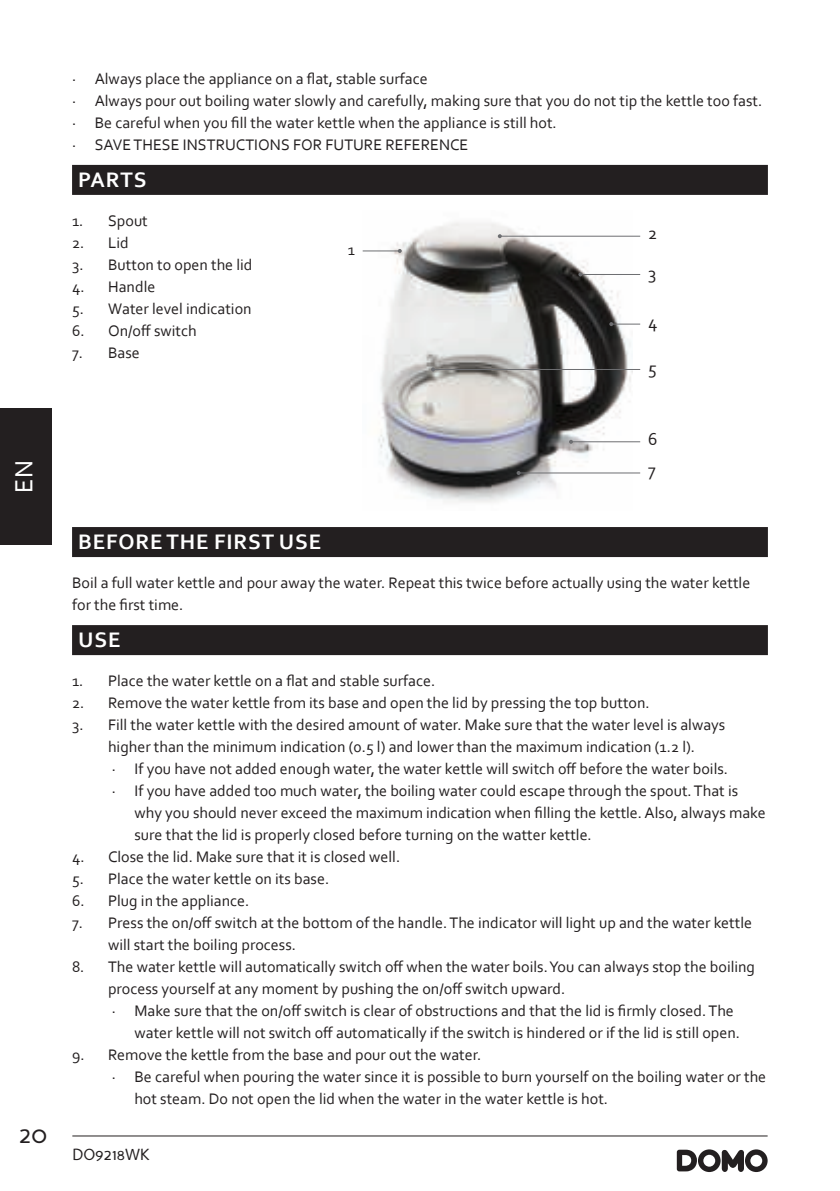
<style>
.page{position:relative;width:840px;height:1191px;background:#fff}
.page>*{position:absolute;margin:0;border:0;box-sizing:border-box;transform-origin:0 0}
.t1{font:26px "Corbel";color:#fff}
.t2{font:24px "Perspective Sans";color:#231f20}
.t3{font:700 22px "Corbel";letter-spacing:.04em;color:#fff}
.t4{font:18px/31.2px "Corbel";color:#231f20}
.t5{font:16px/22px "Corbel";color:#231f20}
.t6{font:16px "Perspective Sans";color:#231f20}
</style>
<div class="page">
<hr style="left:72px;top:1135px;width:695px;height:1px;background:#231f20">
<svg style="left:676px;top:1149px;width:91px;height:23px"></svg>
<div style="left:0;top:408px;width:51px;height:136px;background:#231f20"></div>
<div style="left:72px;top:165px;width:695px;height:30px;background:#231f20"></div>
<div style="left:72px;top:527px;width:695px;height:30px;background:#231f20"></div>
<div style="left:72px;top:625px;width:695px;height:30px;background:#231f20"></div>
<img style="left:362px;top:222px;width:270px;height:281px">
<hr style="left:499px;top:236px;width:140px;height:1px;background:#6d6e71">
<svg style="left:497px;top:234px;width:4px;height:4px"></svg>
<hr style="left:580px;top:274px;width:59px;height:1px;background:#6d6e71">
<svg style="left:578px;top:272px;width:4px;height:4px"></svg>
<svg style="left:609px;top:322px;width:31px;height:4px"></svg>
<hr style="left:433px;top:369px;width:207px;height:1px;background:#6d6e71">
<svg style="left:431px;top:367px;width:4px;height:4px"></svg>
<hr style="left:570px;top:441px;width:69px;height:1px;background:#6d6e71">
<svg style="left:568px;top:440px;width:4px;height:4px"></svg>
<hr style="left:518px;top:472px;width:121px;height:1px;background:#6d6e71">
<svg style="left:516px;top:471px;width:4px;height:4px"></svg>
<hr style="left:362px;top:250px;width:37px;height:1px;background:#6d6e71">
<svg style="left:397px;top:249px;width:4px;height:4px"></svg>
<h1 class="t1" style="left:11px;top:492px;width:34px;rotate:-90deg">EN</h1>
<h2 class="t2" style="left:19px;top:1124px;width:29px">20</h2>
<p class="t5" style="left:72px;top:68px;width:691px">· Always place the appliance on a flat, stable surface<br>· Always pour out boiling water slowly and carefully, making sure that you do not tip the kettle too fast. · Be careful when you fill the water kettle when the appliance is still hot.<br>· SAVE THESE INSTRUCTIONS FOR FUTURE REFERENCE</p>
<h3 class="t3" style="left:78px;top:169px;width:70px">PARTS</h3>
<p class="t5" style="left:72px;top:210px;width:77px">1. Spout</p>
<p class="t5" style="left:72px;top:232px;width:58px">2. Lid</p>
<p class="t5" style="left:72px;top:254px;width:182px">3. Button to open the lid</p>
<p class="t5" style="left:72px;top:276px;width:85px">4. Handle</p>
<p class="t5" style="left:72px;top:298px;width:181px">5. Water level indication</p>
<p class="t5" style="left:72px;top:320px;width:126px">6. On/off switch</p>
<p class="t5" style="left:72px;top:342px;width:69px">7. Base</p>
<p class="t4" style="left:647px;top:218px;width:11px">2</p>
<p class="t4" style="left:647px;top:258px;width:10px">3</p>
<p class="t4" style="left:647px;top:308px;width:11px">4</p>
<p class="t4" style="left:647px;top:353px;width:10px">5</p>
<p class="t5" style="left:348px;top:240px;width:9px">1</p>
<p class="t4" style="left:647px;top:424px;width:11px">6<br>7</p>
<h3 class="t3" style="left:78px;top:531px;width:244px">BEFORE THE FIRST USE</h3>
<p class="t5" style="left:72px;top:572px;width:679px">Boil a full water kettle and pour away the water. Repeat this twice before actually using the water kettle for the first time.</p>
<h3 class="t3" style="left:78px;top:629px;width:44px">USE</h3>
<p class="t5" style="left:72px;top:670px;width:364px">1. Place the water kettle on a flat and stable surface.</p>
<p class="t5" style="left:72px;top:692px;width:579px">2. Remove the water kettle from its base and open the lid by pressing the top button.</p>
<p class="t5" style="left:72px;top:714px;width:654px">3. Fill the water kettle with the desired amount of water. Make sure that the water level is always</p>
<p class="t5" style="left:108px;top:735px;width:588px">higher than the minimum indication (0.5 l) and lower than the maximum indication (1.2 l).</p>
<p class="t5" style="left:112px;top:758px;width:617px">· If you have not added enough water, the water kettle will switch off before the water boils.</p>
<p class="t5" style="left:112px;top:780px;width:627px">· If you have added too much water, the boiling water could escape through the spout. That is</p>
<p class="t5" style="left:134px;top:801px;width:632px">why you should never exceed the maximum indication when filling the kettle. Also, always make</p>
<p class="t5" style="left:134px;top:824px;width:458px">sure that the lid is properly closed before turning on the watter kettle.</p>
<p class="t5" style="left:72px;top:846px;width:329px">4. Close the lid. Make sure that it is closed well.</p>
<p class="t5" style="left:72px;top:868px;width:258px">5. Place the water kettle on its base.</p>
<p class="t5" style="left:72px;top:890px;width:179px">6. Plug in the appliance.</p>
<p class="t5" style="left:108px;top:912px;width:645px;text-indent:-36px">7. Press the on/off switch at the bottom of the handle. The indicator will light up and the water kettle will start the boiling process.</p>
<p class="t5" style="left:108px;top:956px;width:648px;text-indent:-36px">8. The water kettle will automatically switch off when the water boils. You can always stop the boiling process yourself at any moment by pushing the on/off switch upward.<br>· Make sure that the on/off switch is clear of obstructions and that the lid is firmly closed. The</p>
<p class="t5" style="left:134px;top:1021px;width:606px">water kettle will not switch off automatically if the switch is hindered or if the lid is still open.</p>
<p class="t5" style="left:72px;top:1044px;width:411px">9. Remove the kettle from the base and pour out the water.</p>
<p class="t5" style="left:112px;top:1066px;width:655px">· Be careful when pouring the water since it is possible to burn yourself on the boiling water or the</p>
<p class="t5" style="left:134px;top:1088px;width:475px">hot steam. Do not open the lid when the water in the water kettle is hot.</p>
<p class="t6" style="left:72px;top:1148px;width:79px">DO9218WK</p>
</div>
